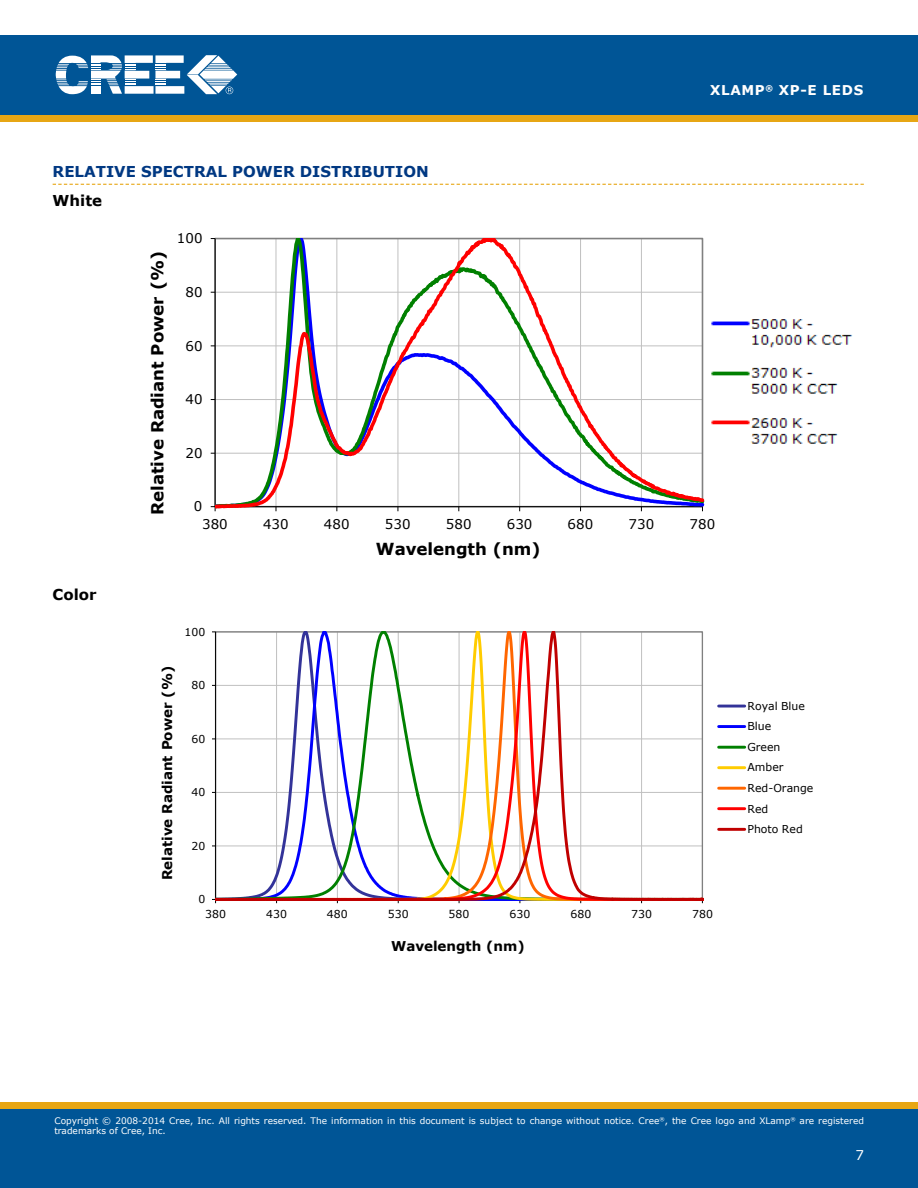
<style>
.page{position:relative;width:918px;height:1188px;background:#fff}
.page>*{position:absolute;margin:0;border:0;box-sizing:border-box;transform-origin:0 0}
.t1{font:700 16.65px "Verdana";color:#000}
.t2{font:700 15px "Verdana";color:#003882}
.t3{font:700 15px "Verdana";color:#000}
.t4{font:700 13.5px "Verdana";color:#000}
.t5{font:700 13.5px "Verdana";letter-spacing:.05em;color:#fff}
.t6{font:13.5px "Verdana";color:#fff}
.t7{font:13.35px "Verdana";letter-spacing:.005em;color:#000}
.t8{font:10.95px/20.5px "Verdana";letter-spacing:.005em;color:#000}
.t9{font:9px/10.8px "Verdana";color:#fff}
</style>
<div class="page">
<div style="left:0;top:115px;width:918px;height:7px;background:#e7a614"></div>
<div style="left:0;top:35px;width:918px;height:80px;background:#005596"></div>
<svg style="left:56px;top:55px;width:181px;height:39px"></svg>
<div style="left:0;top:1108px;width:918px;height:80px;background:#005596"></div>
<div style="left:0;top:1102px;width:918px;height:6px;background:#e7a614"></div>
<svg style="left:53px;top:184px;width:811px;height:1px"></svg>
<svg style="left:422px;top:239px;width:282px;height:269px"></svg>
<svg style="left:215px;top:239px;width:198px;height:86px"></svg>
<svg style="left:412px;top:264px;width:203px;height:215px"></svg>
<svg style="left:211px;top:325px;width:211px;height:186px"></svg>
<svg style="left:413px;top:239px;width:212px;height:229px"></svg>
<svg style="left:615px;top:458px;width:89px;height:53px"></svg>
<img style="left:711px;top:319px;width:142px;height:125px">
<hr style="left:215px;top:632px;width:1px;height:267px;background:#000">
<svg style="left:616px;top:632px;width:87px;height:159px"></svg>
<svg style="left:216px;top:632px;width:400px;height:159px"></svg>
<svg style="left:212px;top:791px;width:492px;height:112px"></svg>
<hr style="left:719px;top:705px;width:26px;height:3px;background:#339">
<hr style="left:719px;top:725px;width:26px;height:3px;background:#00f">
<hr style="left:719px;top:746px;width:26px;height:3px;background:#008000">
<hr style="left:719px;top:766px;width:26px;height:3px;background:#fc0">
<hr style="left:719px;top:787px;width:26px;height:3px;background:#f60">
<hr style="left:719px;top:807px;width:26px;height:3px;background:#f00">
<hr style="left:719px;top:828px;width:26px;height:3px;background:#c00000">
<h2 class="t2" style="left:53px;top:161px;width:378px">RELATIVE SPECTRAL POWER DISTRIBUTION</h2>
<h2 class="t3" style="left:53px;top:190px;width:51px">WHITE</h2>
<h1 class="t1" style="left:145px;top:515px;width:265px;rotate:-90deg">Relative Radiant Power (%)</h1>
<h3 class="t7" style="left:177px;top:229px;width:27px">100</h3>
<h3 class="t7" style="left:185px;top:283px;width:19px">80</h3>
<h3 class="t7" style="left:185px;top:336px;width:19px">60</h3>
<h3 class="t7" style="left:185px;top:390px;width:19px">40</h3>
<h3 class="t7" style="left:185px;top:444px;width:19px">20</h3>
<h3 class="t7" style="left:194px;top:497px;width:10px">0</h3>
<h3 class="t5" style="left:710px;top:81px;width:155px">XLAMP<sup>®</sup> XP-E LEDS</h3>
<h3 class="t7" style="left:202px;top:515px;width:27px">380</h3>
<h3 class="t7" style="left:263px;top:515px;width:27px">430</h3>
<h3 class="t7" style="left:324px;top:515px;width:27px">480</h3>
<h3 class="t7" style="left:385px;top:515px;width:27px">530</h3>
<h3 class="t7" style="left:446px;top:515px;width:27px">580</h3>
<h3 class="t7" style="left:507px;top:515px;width:27px">630</h3>
<h3 class="t7" style="left:568px;top:515px;width:27px">680</h3>
<h3 class="t7" style="left:629px;top:515px;width:27px">730</h3>
<h3 class="t7" style="left:690px;top:515px;width:27px">780</h3>
<h2 class="t3" style="left:53px;top:584px;width:46px">COLOR</h2>
<h1 class="t1" style="left:376px;top:537px;width:166px">Wavelength (nm)</h1>
<p class="t8" style="left:185px;top:621px;width:22px">100</p>
<h3 class="t4" style="left:158px;top:880px;width:216px;rotate:-90deg">Relative Radiant Power (%)</h3>
<p class="t8" style="left:191px;top:675px;width:15px">80</p>
<p class="t8" style="left:191px;top:728px;width:15px">60</p>
<p class="t8" style="left:191px;top:782px;width:15px">40</p>
<p class="t8" style="left:191px;top:835px;width:15px">20</p>
<p class="t8" style="left:199px;top:889px;width:8px">0</p>
<p class="t8" style="left:205px;top:903px;width:22px">380</p>
<p class="t8" style="left:266px;top:903px;width:22px">430</p>
<p class="t8" style="left:327px;top:903px;width:22px">480</p>
<p class="t8" style="left:388px;top:903px;width:22px">530</p>
<p class="t8" style="left:449px;top:903px;width:22px">580</p>
<p class="t8" style="left:509px;top:903px;width:22px">630</p>
<p class="t8" style="left:570px;top:903px;width:22px">680</p>
<p class="t8" style="left:631px;top:903px;width:22px">730</p>
<p class="t8" style="left:692px;top:903px;width:22px">780</p>
<h3 class="t4" style="left:391px;top:936px;width:135px">Wavelength (nm)</h3>
<p class="t8" style="left:747px;top:695px;width:67px">Royal Blue<br>Blue<br>Green<br>Amber<br>Red-Orange<br>Red<br>Photo Red</p>
<p class="t9" style="left:54px;top:1115px;width:811px">Copyright © 2008-2014 Cree, Inc. All rights reserved. The information in this document is subject to change without notice. Cree<sup>®</sup>, the Cree logo and XLamp<sup>®</sup> are registered trademarks of Cree, Inc.</p>
<h3 class="t6" style="left:855px;top:1146px;width:10px">7</h3>
</div>
